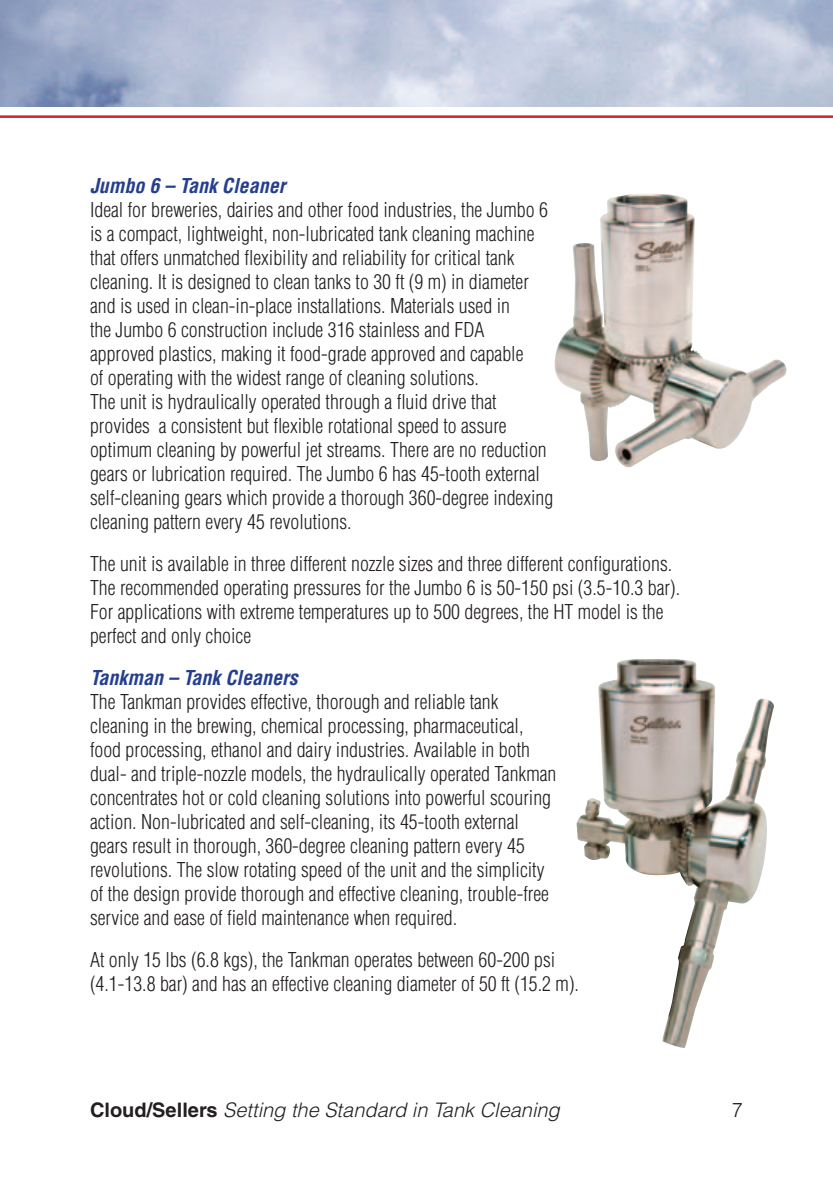
<style>
.page{position:relative;width:833px;height:1193px;background:#fff}
.page>*{position:absolute;margin:0;border:0;box-sizing:border-box;transform-origin:0 0}
.t1{font:300 condensed 20px/24px "Helvetica LT Std";color:#231f20}
.t2{font:italic 300 20px "Helvetica LT Std";color:#231f20}
.t3{font:300 20px "Helvetica LT Std";color:#231f20}
.s1{font-weight:700;font-style:italic;color:#253f8e}
.s2{font-weight:700;font-style:normal}
</style>
<div class="page">
<img style="left:0;top:0;width:832px;height:107px">
<hr style="left:0;top:115px;width:832px;height:3px;background:#d1232a">
<img style="left:554px;top:193px;width:232px;height:274px">
<img style="left:576px;top:659px;width:135px;height:389px">
<p class="t1" style="left:90px;top:174px;width:465px"><span class="s1">Jumbo 6 – Tank Cleaner<br></span>Ideal for breweries, dairies and other food industries, the Jumbo 6 is a compact, lightweight, non-lubricated tank cleaning machine that offers unmatched flexibility and reliability for critical tank cleaning. It is designed to clean tanks to 30 ft (9 m) in diameter and is used in clean-in-place installations. Materials used in<br>the Jumbo 6 construction include 316 stainless and FDA approved plastics, making it food-grade approved and capable<br>of operating with the widest range of cleaning solutions.<br>The unit is hydraulically operated through a fluid drive that provides a consistent but flexible rotational speed to assure optimum cleaning by powerful jet streams. There are no reduction gears or lubrication required. The Jumbo 6 has 45-tooth external self-cleaning gears which provide a thorough 360-degree indexing cleaning pattern every 45 revolutions.</p>
<p class="t1" style="left:90px;top:552px;width:591px">The unit is available in three different nozzle sizes and three different configurations.<br>The recommended operating pressures for the Jumbo 6 is 50-150 psi (3.5-10.3 bar).<br>For applications with extreme temperatures up to 500 degrees, the HT model is the perfect and only choice</p>
<p class="t1" style="left:90px;top:666px;width:468px"><span class="s1">Tankman – Tank Cleaners<br></span>The Tankman provides effective, thorough and reliable tank cleaning in the brewing, chemical processing, pharmaceutical, food processing, ethanol and dairy industries. Available in both dual- and triple-nozzle models, the hydraulically operated Tankman concentrates hot or cold cleaning solutions into powerful scouring action. Non-lubricated and self-cleaning, its 45-tooth external gears result in thorough, 360-degree cleaning pattern every 45 revolutions. The slow rotating speed of the unit and the simplicity of the design provide thorough and effective cleaning, trouble-free service and ease of field maintenance when required.</p>
<p class="t1" style="left:90px;top:948px;width:490px">At only 15 lbs (6.8 kgs), the Tankman operates between 60-200 psi (4.1-13.8 bar) and has an effective cleaning diameter of 50 ft (15.2 m).</p>
<p class="t2" style="left:90px;top:1097px;width:471px"><span class="s2">Cloud/Sellers</span> Setting the Standard in Tank Cleaning</p>
<p class="t3" style="left:731px;top:1097px;width:13px">7</p>
</div>
